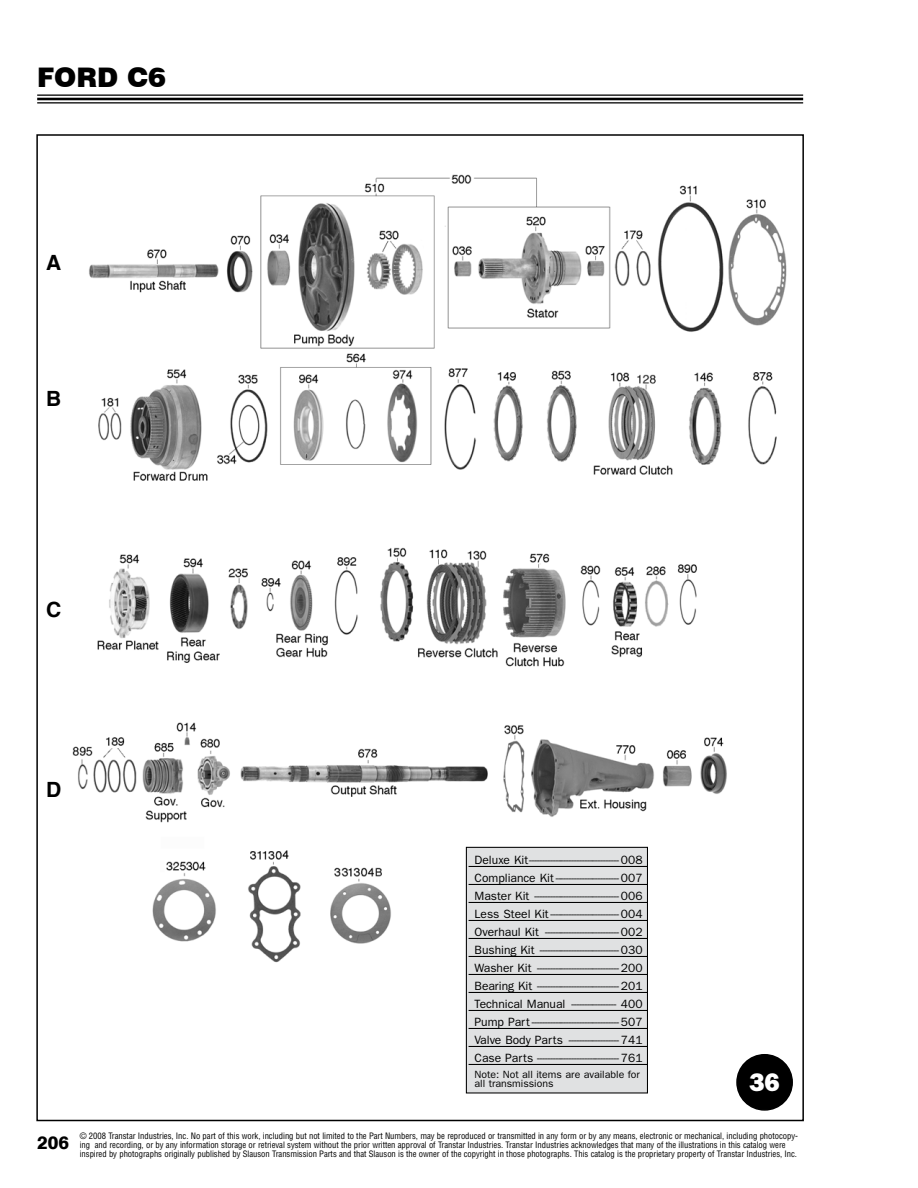
<style>
.page{position:relative;width:918px;height:1188px;background:#fff}
.page>*{position:absolute;margin:0;border:0;box-sizing:border-box;transform-origin:0 0}
.t1{font:900 27px "Swiss 721 BT";color:#000}
.t2{font:800 25.5px "Franklin Gothic";color:#fff}
.t3{font:700 21px "Switzerland";color:#000}
.t4{font:800 18px "Swiss 721 BT";color:#000}
.t5{font:12px/18px "Franklin Gothic";color:#000;text-align:justify}
.t6{font:10.5px/9px "Franklin Gothic";color:#000}
.t7{font:condensed 8.7px/9px "Helvetica";letter-spacing:-.005em;color:#000}
</style>
<div class="page">
<hr style="left:37px;top:94px;width:766px;height:2px;background:#000">
<hr style="left:37px;top:98px;width:766px;height:2px;background:#000">
<hr style="left:37px;top:102px;width:766px;height:1px;background:#000">
<div style="left:737px;top:1055px;width:55px;height:55px;background:#000;border-radius:50%"></div>
<div style="left:736px;top:1054px;width:57px;height:57px;border:2px solid #000;border-radius:50%"></div>
<img style="left:72px;top:174px;width:715px;height:864px">
<div style="left:466px;top:847px;width:181px;height:246px;background:#e0e1e2"></div>
<div style="left:466px;top:847px;width:182px;height:247px;border:1px solid #000"></div>
<hr style="left:469px;top:866px;width:179px;height:1px;background:#000">
<hr style="left:469px;top:884px;width:179px;height:1px;background:#000">
<hr style="left:469px;top:902px;width:179px;height:1px;background:#000">
<hr style="left:469px;top:920px;width:179px;height:1px;background:#000">
<hr style="left:469px;top:938px;width:179px;height:1px;background:#000">
<hr style="left:469px;top:956px;width:179px;height:1px;background:#000">
<hr style="left:469px;top:974px;width:179px;height:1px;background:#000">
<hr style="left:469px;top:992px;width:179px;height:1px;background:#000">
<hr style="left:469px;top:1010px;width:179px;height:1px;background:#000">
<hr style="left:469px;top:1028px;width:179px;height:1px;background:#000">
<hr style="left:469px;top:1046px;width:179px;height:1px;background:#000">
<hr style="left:469px;top:1064px;width:179px;height:1px;background:#000">
<h1 class="t1" style="left:37px;top:61px;width:130px">FORD C6</h1>
<h3 class="t3" style="left:46px;top:250px;width:17px">A</h3>
<h3 class="t3" style="left:46px;top:385px;width:17px">B</h3>
<h3 class="t3" style="left:46px;top:597px;width:17px">C</h3>
<h3 class="t3" style="left:46px;top:777px;width:17px">D</h3>
<p class="t5" style="left:475px;top:850px;width:170px">Deluxe Kit---------------------------------- 008<br>Compliance Kit------------------------ 007<br>Master Kit -------------------------------- 006<br>Less Steel Kit-------------------------- 004<br>Overhaul Kit ---------------------------- 002<br>Bushing Kit ------------------------------ 030<br>Washer Kit ------------------------------- 200<br>Bearing Kit ------------------------------- 201<br>Technical Manual ----------------- 400<br>Pump Part --------------------------------- 507<br>Valve Body Parts ------------------- 741<br>Case Parts ------------------------------- 761</p>
<p class="t6" style="left:475px;top:1070px;width:167px">Note: Not all items are available for all transmissions</p>
<h2 class="t2" style="left:749px;top:1068px;width:32px">36</h2>
<h3 class="t4" style="left:37px;top:1132px;width:33px">206</h3>
<p class="t7" style="left:80px;top:1131px;width:720px">© 2008 Transtar Industries, Inc. No part of this work, including but not limited to the Part Numbers, may be reproduced or transmitted in any form or by any means, electronic or mechanical, including photocopy&shy;ing and recording, or by any information storage or retrieval system without the prior written approval of Transtar Industries. Transtar Industries acknowledges that many of the illustrations in this catalog were inspired by photographs originally published by Slauson Transmission Parts and that Slauson is the owner of the copyright in those photographs. This catalog is the proprietary property of Transtar Industries, Inc.</p>
</div>
